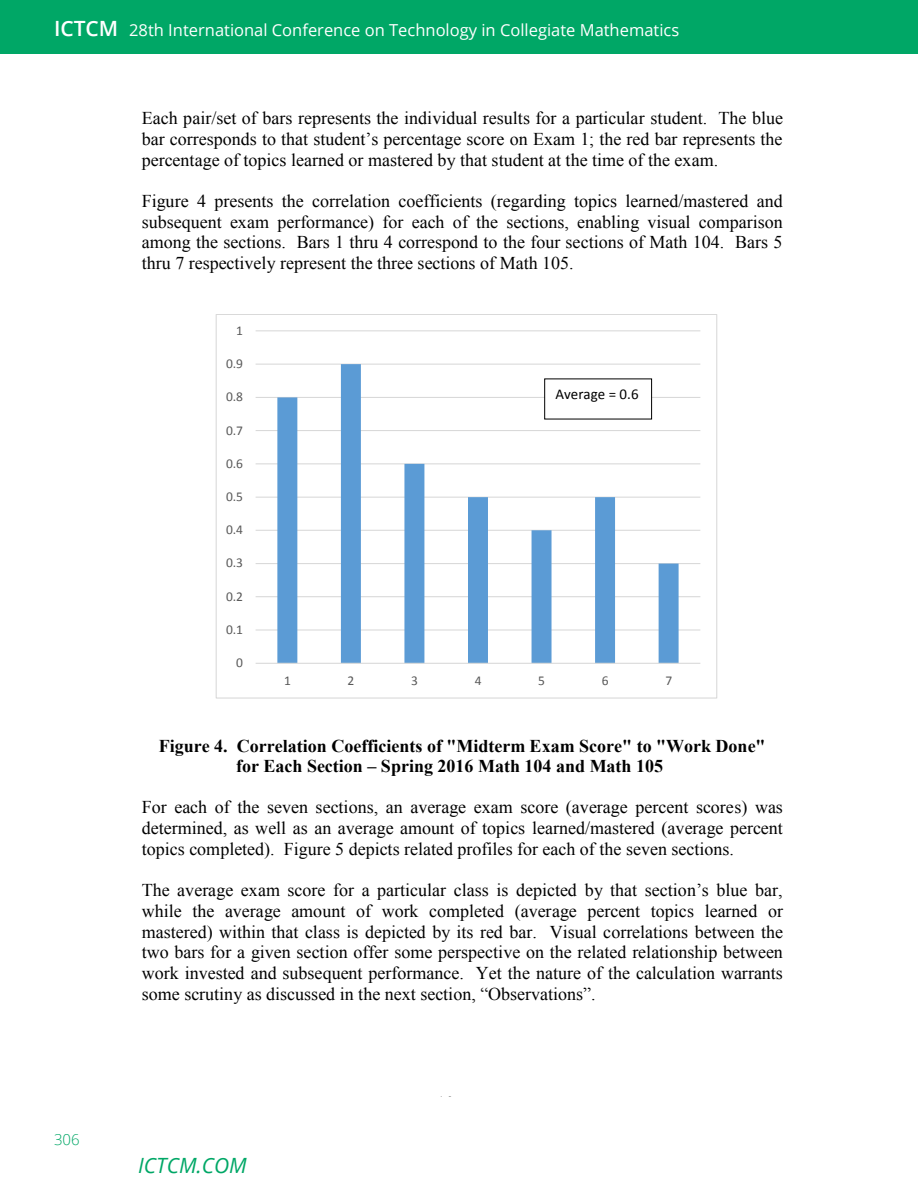
<style>
.page{position:relative;width:918px;height:1188px;background:#fff}
.page>*{position:absolute;margin:0;border:0;box-sizing:border-box;transform-origin:0 0}
.t1{font:italic 21px "Open Sans";color:#00a766}
.t2{font:18px/20.7px "Times New Roman";color:#000;text-align:justify}
.t3{font:700 18px/20.7px "Times New Roman";color:#000}
.t4{font:16.5px "Open Sans";color:#fff}
.t5{font:15px "Calibri";color:#000}
.t6{font:300 15px "Open Sans";color:#00a766}
.t7{font:13.5px "Calibri";color:#595959}
.s1{font-weight:600;font-size:21px}
</style>
<div class="page">
<hr style="left:256px;top:629px;width:444px;height:2px;background:#d9d9d9">
<hr style="left:256px;top:596px;width:444px;height:1px;background:#d9d9d9">
<hr style="left:256px;top:563px;width:444px;height:1px;background:#d9d9d9">
<hr style="left:256px;top:530px;width:444px;height:1px;background:#d9d9d9">
<hr style="left:256px;top:497px;width:444px;height:1px;background:#d9d9d9">
<hr style="left:256px;top:463px;width:444px;height:1px;background:#d9d9d9">
<hr style="left:256px;top:430px;width:444px;height:1px;background:#d9d9d9">
<hr style="left:256px;top:397px;width:444px;height:1px;background:#d9d9d9">
<hr style="left:256px;top:364px;width:444px;height:1px;background:#d9d9d9">
<hr style="left:256px;top:330px;width:444px;height:1px;background:#d9d9d9">
<svg style="left:277px;top:364px;width:402px;height:299px"></svg>
<hr style="left:256px;top:663px;width:444px;height:1px;background:#d9d9d9">
<div style="left:545px;top:379px;width:107px;height:40px;background:#fff"></div>
<div style="left:0;top:0;width:918px;height:54px;background:#00a766"></div>
<p class="t4" style="left:54px;top:19px;width:627px"><span class="s1">ICTCM</span> 28th International Conference on Technology in Collegiate Mathematics</p>
<p class="t2" style="left:142px;top:108px;width:643px">Each pair/set of bars represents the individual results for a particular student. The blue bar corresponds to that student’s percentage score on Exam 1; the red bar represents the percentage of topics learned or mastered by that student at the time of the exam.</p>
<p class="t2" style="left:142px;top:190px;width:642px">Figure 4 presents the correlation coefficients (regarding topics learned/mastered and subsequent exam performance) for each of the sections, enabling visual comparison among the sections. Bars 1 thru 4 correspond to the four sections of Math 104. Bars 5 thru 7 respectively represent the three sections of Math 105.</p>
<p class="t7" style="left:236px;top:322px;width:8px">1</p>
<p class="t7" style="left:226px;top:355px;width:19px">0.9</p>
<p class="t7" style="left:226px;top:388px;width:19px">0.8</p>
<p class="t7" style="left:226px;top:421px;width:19px">0.7</p>
<p class="t7" style="left:226px;top:455px;width:19px">0.6</p>
<p class="t7" style="left:226px;top:488px;width:19px">0.5</p>
<p class="t7" style="left:226px;top:521px;width:19px">0.4</p>
<p class="t7" style="left:226px;top:554px;width:19px">0.3</p>
<p class="t7" style="left:226px;top:588px;width:19px">0.2</p>
<p class="t7" style="left:226px;top:621px;width:19px">0.1</p>
<p class="t7" style="left:236px;top:654px;width:8px">0</p>
<p class="t5" style="left:556px;top:384px;width:84px">Average = 0.6</p>
<p class="t7" style="left:284px;top:672px;width:8px">1</p>
<p class="t7" style="left:348px;top:672px;width:8px">2</p>
<p class="t7" style="left:411px;top:672px;width:8px">3</p>
<p class="t7" style="left:475px;top:672px;width:8px">4</p>
<p class="t7" style="left:538px;top:672px;width:8px">5</p>
<p class="t7" style="left:602px;top:672px;width:8px">6</p>
<p class="t7" style="left:665px;top:672px;width:8px">7</p>
<p class="t6" style="left:54px;top:1130px;width:27px">306</p>
<p class="t3" style="left:236px;top:735px;width:531px;text-indent:-77px">Figure 4. Correlation Coefficients of "Midterm Exam Score" to "Work Done" for Each Section – Spring 2016 Math 104 and Math 105</p>
<p class="t2" style="left:142px;top:797px;width:643px">For each of the seven sections, an average exam score (average percent scores) was determined, as well as an average amount of topics learned/mastered (average percent topics completed). Figure 5 depicts related profiles for each of the seven sections.</p>
<p class="t2" style="left:142px;top:880px;width:643px">The average exam score for a particular class is depicted by that section’s blue bar, while the average amount of work completed (average percent topics learned or mastered) within that class is depicted by its red bar. Visual correlations between the two bars for a given section offer some perspective on the related relationship between work invested and subsequent performance. Yet the nature of the calculation warrants some scrutiny as discussed in the next section, “Observations”.</p>
<p class="t1" style="left:138px;top:1151px;width:110px">ICTCM.COM</p>
</div>
